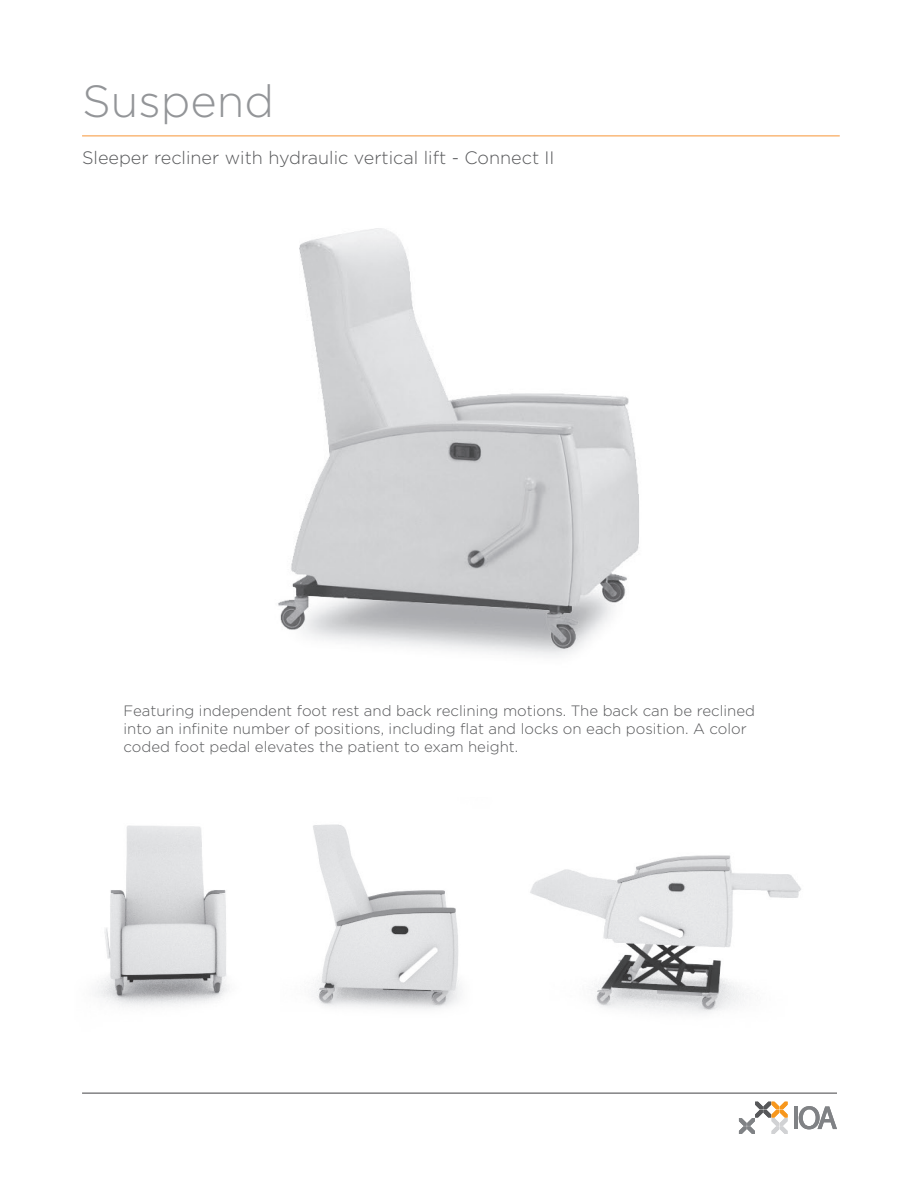
<style>
.page{position:relative;width:918px;height:1188px;background:#fff}
.page>*{position:absolute;margin:0;border:0;box-sizing:border-box;transform-origin:0 0}
.t1{font:300 45px "Gotham";color:#939598}
.t2{font:300 18px "Gotham";color:#57585a}
.t3{font:300 15px/18px "Gotham";color:#57585a}
</style>
<div class="page">
<hr style="left:82px;top:1093px;width:755px;height:1px;background:#57585a">
<hr style="left:82px;top:135px;width:758px;height:1px;background:#f8a14d">
<img style="left:278px;top:228px;width:361px;height:428px">
<img style="left:95px;top:825px;width:133px;height:182px">
<img style="left:530px;top:855px;width:271px;height:158px">
<img style="left:312px;top:824px;width:148px;height:185px">
<svg style="left:739px;top:1102px;width:49px;height:32px"></svg>
<hr style="left:794px;top:1107px;width:4px;height:22px;background:#808285">
<svg style="left:799px;top:1106px;width:38px;height:23px"></svg>
<p class="t1" style="left:82px;top:73px;width:194px">Suspend</p>
<p class="t2" style="left:82px;top:146px;width:474px">Sleeper recliner with hydraulic vertical lift - Connect II</p>
<p class="t3" style="left:124px;top:701px;width:633px">Featuring independent foot rest and back reclining motions. The back can be reclined into an infinite number of positions, including flat and locks on each position. A color coded foot pedal elevates the patient to exam height.</p>
</div>
